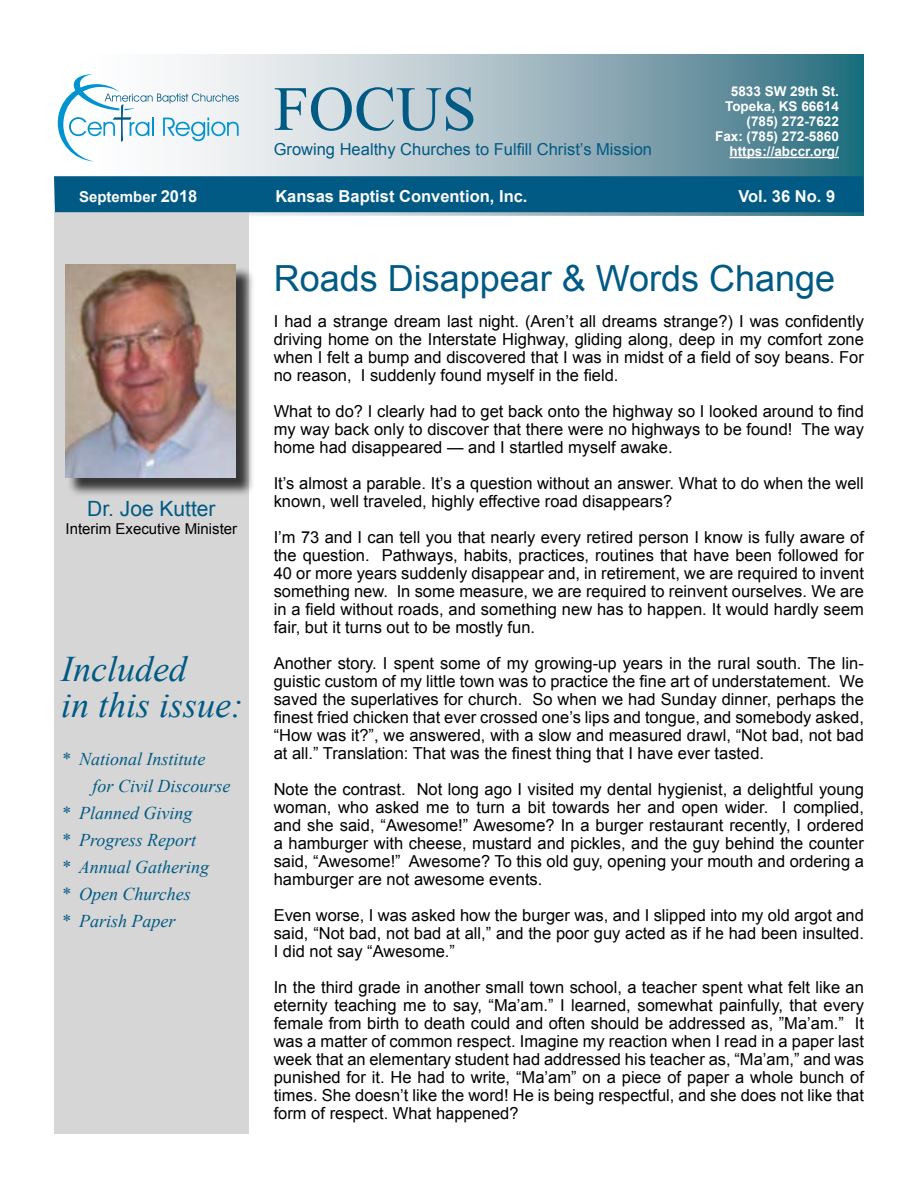
<style>
.page{position:relative;width:918px;height:1188px;background:#fff}
.page>*{position:absolute;margin:0;border:0;box-sizing:border-box;transform-origin:0 0}
.t1{font:63px "Times New Roman";color:#005a84}
.t2{font:36px "Arial";color:#005a84}
.t3{font:italic 36px/36px "Times New Roman";color:#005a84}
.t4{font:21px "Arial";color:#005a84}
.t5{font:italic 18px "Times New Roman";color:#005a84}
.t6{font:16.5px/18px "Arial";color:#000;text-align:justify}
.t7{font:16.5px "Arial";color:#005a84}
.t8{font:700 16.5px "Arial";color:#fafafa}
.t9{font:15px "Arial";color:#000}
.t10{font:700 15px "Arial";color:#fafafa}
.t11{font:700 13.5px/15px "Arial";color:#fff;text-align:right}
.s1{font-size:16.5px}
</style>
<div class="page">
<svg style="left:57px;top:54px;width:807px;height:162px;background:#9db7c0"></svg>
<div style="left:54px;top:212px;width:195px;height:922px;background:#d6d6d6"></div>
<div style="left:68px;top:267px;width:187px;height:230px;background:#000;opacity:.75"></div>
<img style="left:65px;top:265px;width:171px;height:213px">
<hr style="left:729px;top:157px;width:110px;height:1px;background:#fff">
<div style="left:54px;top:176px;width:810px;height:36px;background:#005a84"></div>
<svg style="left:58px;top:74px;width:181px;height:87px"></svg>
<h1 class="t1" style="left:274px;top:66px;width:205px">FOCUS</h1>
<p class="t7" style="left:274px;top:139px;width:380px">Growing Healthy Churches to Fulfill Christ’s Mission</p>
<p class="t11" style="left:715px;top:84px;width:125px">5833 SW 29th St.<br>Topeka, KS 66614 (785) 272-7622<br>Fax: (785) 272-5860 https://abccr.org/</p>
<p class="t10" style="left:79px;top:187px;width:120px">September <span class="s1">2018</span></p>
<p class="t8" style="left:275px;top:185px;width:254px">Kansas Baptist Convention, Inc.</p>
<p class="t8" style="left:739px;top:185px;width:98px">Vol. 36 No. 9</p>
<p class="t4" style="left:87px;top:495px;width:130px">Dr. Joe Kutter</p>
<p class="t9" style="left:66px;top:519px;width:173px">Interim Executive Minister</p>
<h2 class="t3" style="left:61px;top:650px;width:184px">Included<br>in this issue:</h2>
<p class="t5" style="left:61px;top:747px;width:146px">* National Institute</p>
<p class="t5" style="left:93px;top:774px;width:140px">for Civil Discourse</p>
<p class="t5" style="left:61px;top:801px;width:133px">* Planned Giving</p>
<p class="t5" style="left:61px;top:828px;width:137px">* Progress Report</p>
<p class="t5" style="left:61px;top:855px;width:150px">* Annual Gathering</p>
<p class="t5" style="left:61px;top:882px;width:131px">* Open Churches</p>
<p class="t5" style="left:61px;top:909px;width:116px">* Parish Paper</p>
<h2 class="t2" style="left:274px;top:255px;width:563px">Roads Disappear &amp; Words Change</h2>
<p class="t6" style="left:274px;top:312px;width:592px">I had a strange dream last night. (Aren’t all dreams strange?) I was confidently driving home on the Interstate Highway, gliding along, deep in my comfort zone when I felt a bump and discovered that I was in midst of a field of soy beans. For no reason, I suddenly found myself in the field.</p>
<p class="t6" style="left:274px;top:402px;width:592px">What to do? I clearly had to get back onto the highway so I looked around to find my way back only to discover that there were no highways to be found! The way home had disappeared — and I startled myself awake.</p>
<p class="t6" style="left:274px;top:474px;width:592px">It’s almost a parable. It’s a question without an answer. What to do when the well known, well traveled, highly effective road disappears?</p>
<p class="t6" style="left:274px;top:528px;width:592px">I’m 73 and I can tell you that nearly every retired person I know is fully aware of the question. Pathways, habits, practices, routines that have been followed for 40 or more years suddenly disappear and, in retirement, we are required to invent something new. In some measure, we are required to reinvent ourselves. We are in a field without roads, and something new has to happen. It would hardly seem fair, but it turns out to be mostly fun.</p>
<p class="t6" style="left:274px;top:654px;width:592px">Another story. I spent some of my growing-up years in the rural south. The lin&shy;guistic custom of my little town was to practice the fine art of understatement. We saved the superlatives for church. So when we had Sunday dinner, perhaps the finest fried chicken that ever crossed one’s lips and tongue, and somebody asked, “How was it?”, we answered, with a slow and measured drawl, “Not bad, not bad at all.” Translation: That was the finest thing that I have ever tasted.</p>
<p class="t6" style="left:274px;top:780px;width:592px">Note the contrast. Not long ago I visited my dental hygienist, a delightful young woman, who asked me to turn a bit towards her and open wider. I complied, and she said, “Awesome!” Awesome? In a burger restaurant recently, I ordered a hamburger with cheese, mustard and pickles, and the guy behind the counter said, “Awesome!” Awesome? To this old guy, opening your mouth and ordering a hamburger are not awesome events.</p>
<p class="t6" style="left:274px;top:906px;width:592px">Even worse, I was asked how the burger was, and I slipped into my old argot and said, “Not bad, not bad at all,” and the poor guy acted as if he had been insulted.<br>I did not say “Awesome.”</p>
<p class="t6" style="left:274px;top:978px;width:592px">In the third grade in another small town school, a teacher spent what felt like an eternity teaching me to say, “Ma’am.” I learned, somewhat painfully, that every female from birth to death could and often should be addressed as, ”Ma’am.” It was a matter of common respect. Imagine my reaction when I read in a paper last week that an elementary student had addressed his teacher as, “Ma’am,” and was punished for it. He had to write, “Ma’am” on a piece of paper a whole bunch of times. She doesn’t like the word! He is being respectful, and she does not like that form of respect. What happened?</p>
</div>
